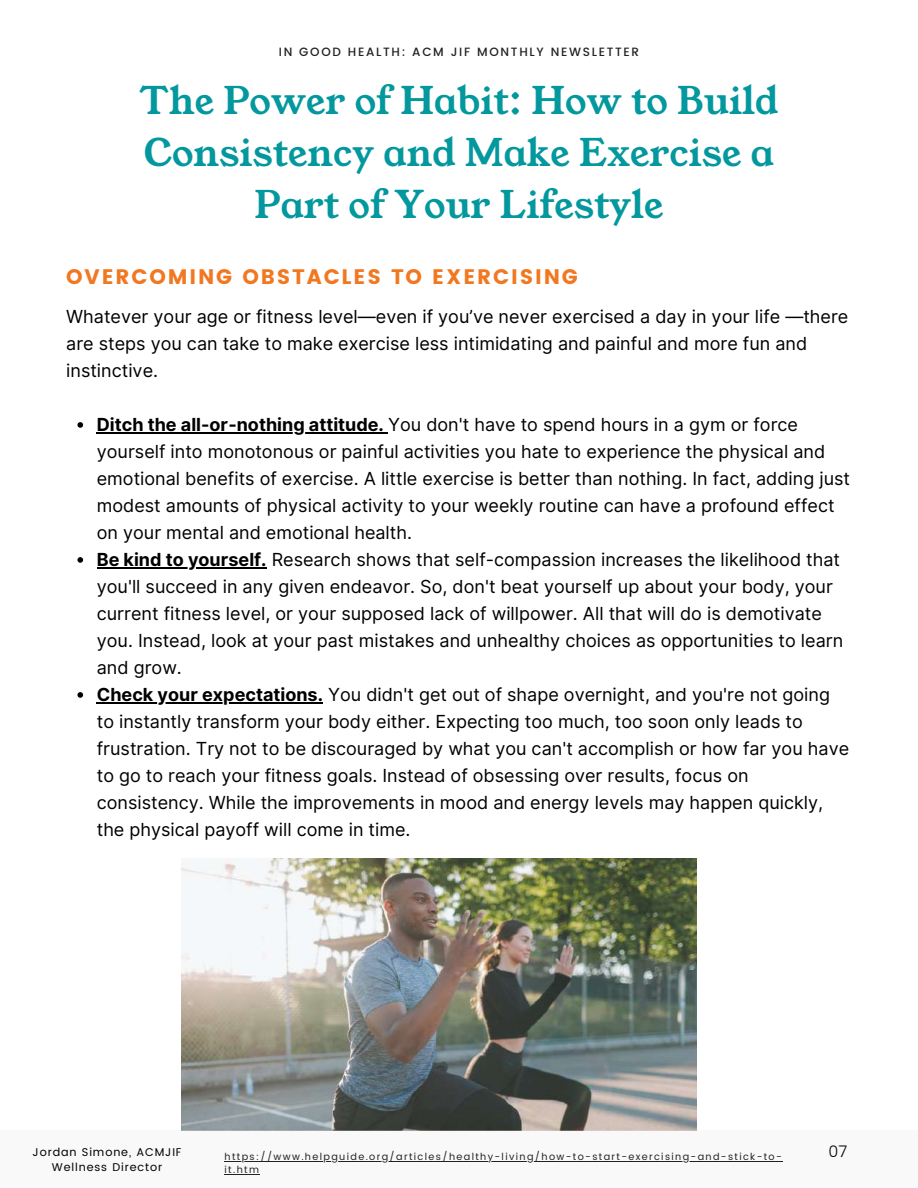
<style>
.page{position:relative;width:918px;height:1188px;background:#fff}
.page>*{position:absolute;margin:0;border:0;box-sizing:border-box;transform-origin:0 0}
.t1{font:37.5px/51.8px "Young Serif";color:#03989e;text-align:center}
.t2{font:21px "Poppins";letter-spacing:.09em;color:#f17820}
.t3{font:18px/27px "Inter";color:#000}
.t4{font:300 15.75px "Poppins";color:#000}
.t5{font:500 12px "Poppins";letter-spacing:.14em;color:#222}
.t6{font:11.25px/15px "Poppins";letter-spacing:.08em;color:#000;text-align:center}
.t7{font:9.75px/13px "Poppins";letter-spacing:.14em;color:#222}
.s1{font-weight:700}
</style>
<div class="page">
<img style="left:181px;top:858px;width:515px;height:272px">
<div style="left:0;top:1130px;width:918px;height:58px;background:#f9f9f9"></div>
<svg style="left:77px;top:422px;width:6px;height:6px"></svg>
<hr style="left:97px;top:432px;width:291px;height:1px;background:#000">
<svg style="left:77px;top:557px;width:6px;height:6px"></svg>
<hr style="left:97px;top:567px;width:170px;height:1px;background:#000">
<svg style="left:77px;top:692px;width:6px;height:6px"></svg>
<hr style="left:97px;top:702px;width:226px;height:1px;background:#000">
<hr style="left:225px;top:1161px;width:558px;height:1px;background:#222">
<hr style="left:225px;top:1174px;width:35px;height:1px;background:#222">
<p class="t5" style="left:279px;top:45px;width:362px">IN GOOD HEALTH: ACM JIF MONTHLY NEWSLETTER</p>
<h1 class="t1" style="left:140px;top:74px;width:640px">The Power of Habit: How to Build<br>Consistency and Make Exercise a<br>Part of Your Lifestyle</h1>
<p class="t2" style="left:66px;top:264px;width:513px">OVERCOMING OBSTACLES TO EXERCISING</p>
<p class="t3" style="left:66px;top:303px;width:784px">Whatever your age or fitness level—even if you’ve never exercised a day in your life —there are steps you can take to make exercise less intimidating and painful and more fun and instinctive.</p>
<p class="t3" style="left:97px;top:411px;width:755px"><span class="s1">Ditch the all-or-nothing attitude.</span> You don't have to spend hours in a gym or force yourself into monotonous or painful activities you hate to experience the physical and emotional benefits of exercise. A little exercise is better than nothing. In fact, adding just modest amounts of physical activity to your weekly routine can have a profound effect on your mental and emotional health.<br><span class="s1">Be kind to yourself.</span> Research shows that self-compassion increases the likelihood that you'll succeed in any given endeavor. So, don't beat yourself up about your body, your current fitness level, or your supposed lack of willpower. All that will do is demotivate you. Instead, look at your past mistakes and unhealthy choices as opportunities to learn and grow.<br><span class="s1">Check your expectations.</span> You didn't get out of shape overnight, and you're not going to instantly transform your body either. Expecting too much, too soon only leads to frustration. Try not to be discouraged by what you can't accomplish or how far you have to go to reach your fitness goals. Instead of obsessing over results, focus on consistency. While the improvements in mood and energy levels may happen quickly, the physical payoff will come in time.</p>
<p class="t6" style="left:33px;top:1145px;width:150px">Jordan Simone, ACMJIF<br>Wellness Director</p>
<p class="t7" style="left:225px;top:1150px;width:559px">https://www.helpguide.org/articles/healthy-living/how-to-start-exercising-and-stick-to&shy;it.htm</p>
<p class="t4" style="left:829px;top:1142px;width:20px">07</p>
</div>
